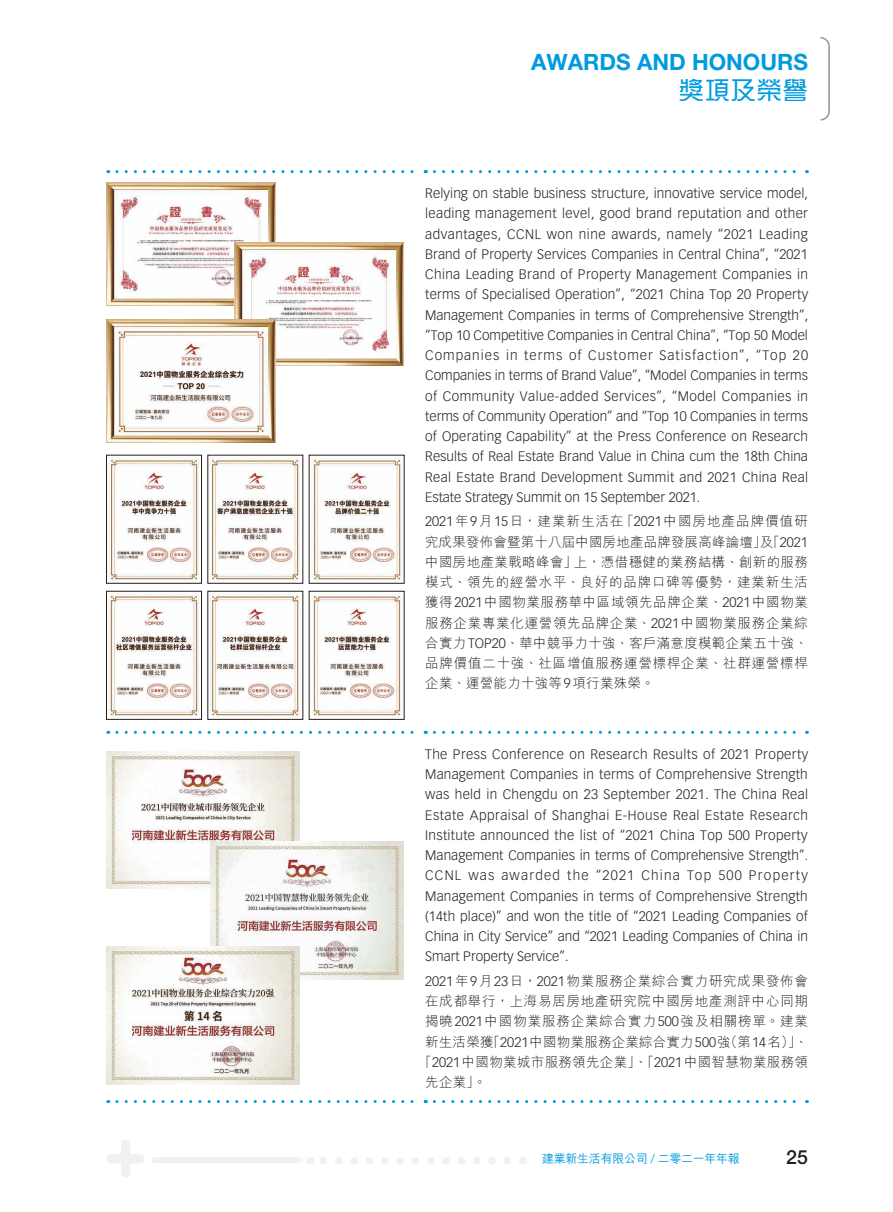
<style>
.page{position:relative;width:893px;height:1212px;background:#fff}
.page>*{position:absolute;margin:0;border:0;box-sizing:border-box;transform-origin:0 0}
.t1{font:500 25.5px "MJ Ngai HK";letter-spacing:.02em;color:#009bde}
.t2{font:700 22.5px "Helvetica Neue LT Std";color:#009bde}
.t3{font:500 19.5px "Helvetica Neue LT Std";color:#231f20}
.t4{font:300 13.5px/20.2px "Vectora LT Std";color:#231f20;text-align:justify}
.t5{font:300 13.5px/20.2px "M Hei HK";letter-spacing:.055em;color:#231f20;text-align:justify}
.t6{font:300 13.5px "M Hei HK";letter-spacing:.015em;color:#231f20}
.t7{font:300 13.5px "M Hei HK";letter-spacing:.025em;color:#231f20}
.t8{font:500 12px "M Hei HK";letter-spacing:-.025em;color:#009bde}
.s1{font-family:"Vectora LT Std"}
.s2{font-family:"Vectora LT Std";font-weight:400}
</style>
<div class="page">
<svg style="left:820px;top:37px;width:10px;height:84px"></svg>
<div style="left:155px;top:1157px;width:144px;height:6px;background:#f0f1f2"></div>
<svg style="left:320px;top:1157px;width:187px;height:7px"></svg>
<svg style="left:107px;top:1140px;width:37px;height:37px"></svg>
<svg style="left:117px;top:170px;width:309px;height:3px"></svg>
<svg style="left:434px;top:170px;width:373px;height:3px"></svg>
<svg style="left:117px;top:731px;width:309px;height:3px"></svg>
<svg style="left:434px;top:731px;width:373px;height:3px"></svg>
<svg style="left:117px;top:1100px;width:309px;height:3px"></svg>
<svg style="left:434px;top:1100px;width:373px;height:3px"></svg>
<img style="left:108px;top:458px;width:91px;height:123px">
<div style="left:106px;top:455px;width:96px;height:128px;border:1px solid #231f20"></div>
<img style="left:210px;top:458px;width:90px;height:123px">
<img style="left:106px;top:183px;width:170px;height:123px">
<img style="left:235px;top:242px;width:169px;height:123px">
<img style="left:106px;top:319px;width:170px;height:123px">
<img style="left:311px;top:458px;width:91px;height:123px">
<img style="left:108px;top:594px;width:91px;height:123px">
<div style="left:106px;top:591px;width:96px;height:128px;border:1px solid #231f20"></div>
<img style="left:210px;top:594px;width:90px;height:123px">
<img style="left:312px;top:594px;width:90px;height:123px">
<img style="left:106px;top:751px;width:194px;height:138px">
<img style="left:211px;top:842px;width:193px;height:137px">
<img style="left:106px;top:947px;width:194px;height:137px">
<h2 class="t2" style="left:531px;top:48px;width:278px">AWARDS AND HONOURS</h2>
<h1 class="t1" style="left:678px;top:78px;width:131px">獎項及榮譽</h1>
<p class="t4" style="left:425px;top:183px;width:384px">Relying on stable business structure, innovative service model, leading management level, good brand reputation and other advantages, CCNL won nine awards, namely “2021 Leading Brand of Property Services Companies in Central China”, “2021<br>China Leading Brand of Property Management Companies in terms of Specialised Operation”, “2021 China Top 20 Property Management Companies in terms of Comprehensive Strength”, “Top 10 Competitive Companies in Central China”, “Top 50 Model Companies in terms of Customer Satisfaction”, “Top 20<br>Companies in terms of Brand Value”, “Model Companies in terms of Community Value-added Services”, “Model Companies in terms of Community Operation” and “Top 10 Companies in terms of Operating Capability” at the Press Conference on Research Results of Real Estate Brand Value in China cum the 18th China Real Estate Brand Development Summit and 2021 China Real Estate Strategy Summit on 15 September 2021.</p>
<p class="t5" style="left:425px;top:511px;width:384px"><span class="s1">2021</span>年<span class="s1">9</span>月<span class="s1">15</span>日，建業新生活在「<span class="s1">2021</span>中國房地產品牌價值研究成果發佈會暨第十八屆中國房地產品牌發展高峰論壇」及「<span class="s1">2021</span>中國房地產業戰略峰會」上，憑借穩健的業務結構、創新的服務模式、領先的經營水平、良好的品牌口碑等優勢，建業新生活獲得<span class="s1">2021</span>中國物業服務華中區域領先品牌企業、<span class="s1">2021</span>中國物業服務企業專業化運營領先品牌企業、<span class="s1">2021</span>中國物業服務企業綜合實力<span class="s1">TOP20</span>、華中競爭力十強、客戶滿意度模範企業五十強、品牌價值二十強、社區增值服務運營標桿企業、社群運營標桿企業、運營能力十強等<span class="s1">9</span>項行業殊榮。</p>
<p class="t4" style="left:425px;top:744px;width:384px">The Press Conference on Research Results of 2021 Property Management Companies in terms of Comprehensive Strength was held in Chengdu on 23 September 2021. The China Real Estate Appraisal of Shanghai E-House Real Estate Research Institute announced the list of “2021 China Top 500 Property Management Companies in terms of Comprehensive Strength”.<br>CCNL was awarded the “2021 China Top 500 Property Management Companies in terms of Comprehensive Strength (14th place)” and won the title of “2021 Leading Companies of China in City Service” and “2021 Leading Companies of China in Smart Property Service”.</p>
<p class="t5" style="left:425px;top:970px;width:384px"><span class="s1">2021</span>年<span class="s1">9</span>月<span class="s1">23</span>日，<span class="s1">2021</span>物業服務企業綜合實力研究成果發佈會</p>
<p class="t5" style="left:425px;top:991px;width:384px">在成都舉行，上海易居房地產研究院中國房地產測評中心同期</p>
<p class="t5" style="left:425px;top:1011px;width:384px">揭曉<span class="s1">2021</span>中國物業服務企業綜合實力<span class="s1">500</span>強及相關榜單。建業</p>
<p class="t6" style="left:425px;top:1035px;width:384px">新生活榮獲「<span class="s1">2021</span>中國物業服務企業綜合實力<span class="s1">500</span>強（第<span class="s1">14</span>名）」、</p>
<p class="t7" style="left:418px;top:1055px;width:391px">「<span class="s1">2021</span>中國物業城市服務領先企業」、「<span class="s1">2021</span>中國智慧物業服務領</p>
<p class="t5" style="left:425px;top:1072px;width:63px">先企業」。</p>
<p class="t8" style="left:542px;top:1150px;width:199px">建業新生活有限公司 <span class="s2">/</span> 二零二一年年報</p>
<h3 class="t3" style="left:786px;top:1145px;width:23px">25</h3>
</div>
